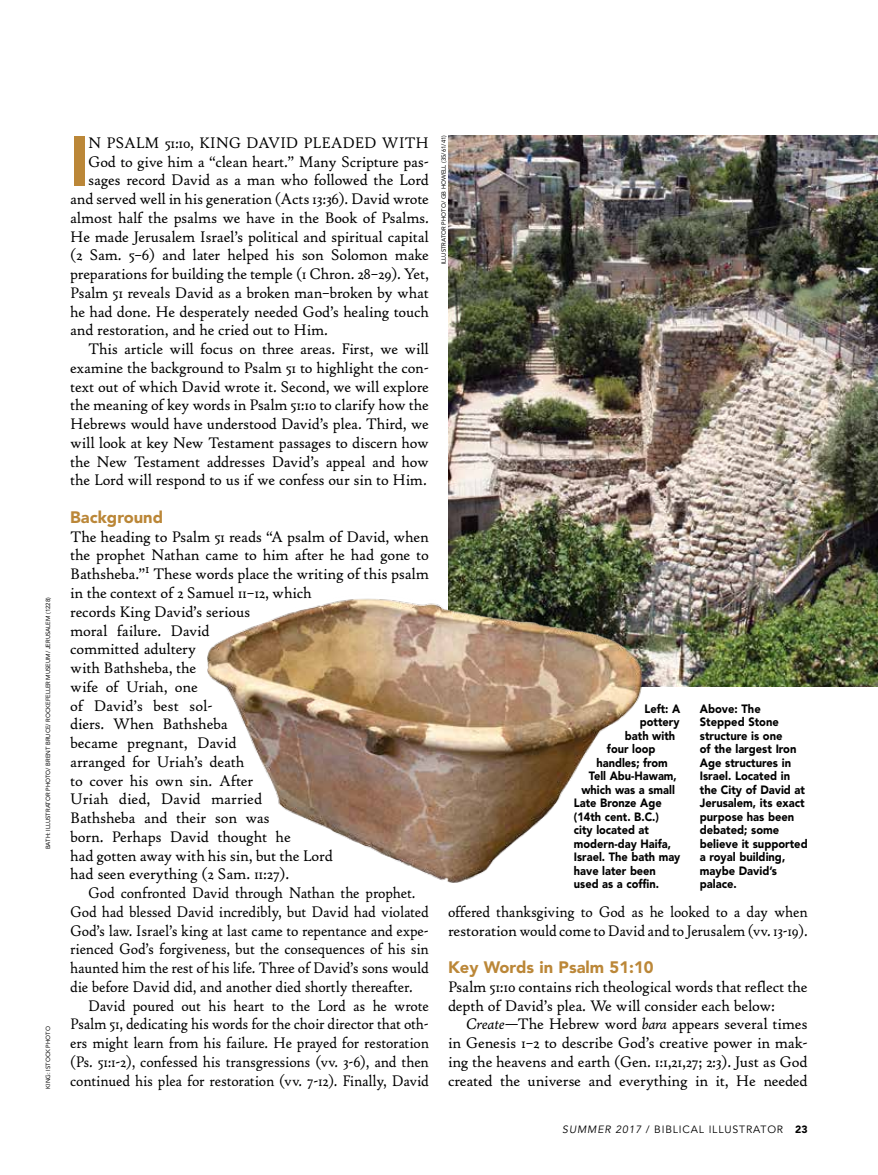
<style>
.page{position:relative;width:878px;height:1175px;background:#fff}
.page>*{position:absolute;margin:0;border:0;box-sizing:border-box;transform-origin:0 0}
.t1{font:700 condensed 68.4px "Univers LT Std";color:#bb8738}
.t2{font:16.5px "Hightower Text Roman";letter-spacing:-.015em;color:#000;scale:.94 1}
.t3{font:16.5px/18.8px "Hightower Text Roman";letter-spacing:-.015em;color:#000;scale:.95 1}
.t4{font:16.5px/18.8px "Hightower Text Roman";letter-spacing:-.015em;color:#000;scale:.9 1}
.t5{font:900 16.5px "Avenir LT Std";color:#bb8738}
.t6{font:900 12px/13.5px "Avenir LT Std";color:#000;scale:.93 1}
.t7{font:900 12px "Avenir LT Std";color:#000;scale:.92 1}
.t8{font:10.5px "Avenir LT Std";letter-spacing:.08em;color:#000}
.t9{font:6px "Avenir LT Std";color:#000}
.s1{font-family:"Hightower Text";font-style:italic}
.s2{font-style:italic}
.s3{font-weight:900}
</style>
<div class="page">
<img style="left:448px;top:135px;width:430px;height:551px">
<img style="left:207px;top:584px;width:451px;height:299px">
<p class="t9" style="left:45px;top:849px;width:253px;rotate:-90deg">BATH: ILLUSTRATOR PHOTO/ BRENT BRUCE/ ROCKEFELLER MUSEUM/ JERUSALEM (1228)</p>
<p class="t9" style="left:45px;top:1088px;width:64px;rotate:-90deg">KING: ISTOCK PHOTO</p>
<h1 class="t1" style="left:70px;top:119px;width:21px">I</h1>
<p class="t2" style="left:88px;top:133px;width:364px">N PSALM 51:10, KING DAVID PLEADED WITH</p>
<p class="t2" style="left:88px;top:152px;width:364px">God to give him a “clean heart.” Many Scripture pas-</p>
<p class="t2" style="left:88px;top:170px;width:364px">sages record David as a man who followed the Lord</p>
<p class="t2" style="left:70px;top:189px;width:383px">and served well in his generation (Acts 13:36). David wrote</p>
<p class="t2" style="left:70px;top:208px;width:383px">almost half the psalms we have in the Book of Psalms.</p>
<p class="t2" style="left:70px;top:227px;width:383px">He made Jerusalem Israel’s political and spiritual capital</p>
<p class="t2" style="left:70px;top:245px;width:383px">(2 Sam. 5–6) and later helped his son Solomon make</p>
<p class="t2" style="left:70px;top:264px;width:383px">preparations for building the temple (1 Chron. 28–29). Yet,</p>
<p class="t2" style="left:70px;top:283px;width:383px">Psalm 51 reveals David as a broken man–broken by what</p>
<p class="t2" style="left:70px;top:302px;width:383px">he had done. He desperately needed God’s healing touch</p>
<p class="t2" style="left:70px;top:320px;width:275px">and restoration, and he cried out to Him.</p>
<p class="t2" style="left:88px;top:339px;width:364px">This article will focus on three areas. First, we will</p>
<p class="t2" style="left:70px;top:358px;width:383px">examine the background to Psalm 51 to highlight the con-</p>
<p class="t2" style="left:70px;top:377px;width:383px">text out of which David wrote it. Second, we will explore</p>
<p class="t2" style="left:70px;top:395px;width:383px">the meaning of key words in Psalm 51:10 to clarify how the</p>
<p class="t2" style="left:70px;top:414px;width:383px">Hebrews would have understood David’s plea. Third, we</p>
<p class="t2" style="left:70px;top:433px;width:383px">will look at key New Testament passages to discern how</p>
<p class="t2" style="left:70px;top:452px;width:383px">the New Testament addresses David’s appeal and how</p>
<p class="t2" style="left:70px;top:470px;width:381px">the Lord will respond to us if we confess our sin to Him.</p>
<p class="t5" style="left:70px;top:507px;width:94px">Background</p>
<p class="t3" style="left:70px;top:527px;width:379px">The heading to Psalm 51 reads “A psalm of David, when the prophet Nathan came to him after he had gone to<br>Bathsheba.”<sup>1</sup> These words place the writing of this psalm in the context of 2 Samuel 11–12, which<br>records King David’s serious<br>moral failure. David<br>committed adultery<br>with Bathsheba, the<br>wife of Uriah, one<br>of David’s best sol-<br>diers. When Bathsheba<br>became pregnant, David<br>arranged for Uriah’s death<br>to cover his own sin. After<br>Uriah died, David married<br>Bathsheba and their son was<br>born. Perhaps David thought he<br>had gotten away with his sin, but the Lord<br>had seen everything (2 Sam. 11:27).</p>
<p class="t4" style="left:88px;top:883px;width:365px">God confronted David through Nathan the prophet.</p>
<p class="t4" style="left:70px;top:902px;width:400px">God had blessed David incredibly, but David had violated</p>
<p class="t4" style="left:70px;top:921px;width:400px">God’s law. Israel’s king at last came to repentance and expe-</p>
<p class="t4" style="left:70px;top:939px;width:400px">rienced God’s forgiveness, but the consequences of his sin</p>
<p class="t4" style="left:70px;top:958px;width:400px">haunted him the rest of his life. Three of David’s sons would</p>
<p class="t4" style="left:70px;top:977px;width:382px">die before David did, and another died shortly thereafter.</p>
<p class="t4" style="left:88px;top:996px;width:380px">David poured out his heart to the Lord as he wrote</p>
<p class="t4" style="left:70px;top:1014px;width:400px">Psalm 51, dedicating his words for the choir director that oth-</p>
<p class="t4" style="left:70px;top:1033px;width:400px">ers might learn from his failure. He prayed for restoration</p>
<p class="t4" style="left:70px;top:1052px;width:400px">(Ps. 51:1‑2), confessed his transgressions (vv. 3‑6), and then</p>
<p class="t4" style="left:70px;top:1071px;width:400px">continued his plea for restoration (vv. 7‑12). Finally, David</p>
<p class="t9" style="left:440px;top:264px;width:131px;rotate:-90deg">ILLUSTRATOR PHOTO/ GB HOWELL (35/61/41)</p>
<p class="t7" style="left:644px;top:701px;width:41px">Left: A</p>
<p class="t7" style="left:640px;top:714px;width:45px">pottery</p>
<p class="t7" style="left:625px;top:728px;width:56px">bath with</p>
<p class="t7" style="left:607px;top:741px;width:54px">four loop</p>
<p class="t7" style="left:596px;top:755px;width:79px">handles; from</p>
<p class="t7" style="left:589px;top:768px;width:97px">Tell Abu-Hawam,</p>
<p class="t7" style="left:581px;top:782px;width:103px">which was a small</p>
<p class="t7" style="left:574px;top:795px;width:97px">Late Bronze Age</p>
<p class="t7" style="left:574px;top:809px;width:94px">(14th cent. B.C.)</p>
<p class="t7" style="left:574px;top:822px;width:83px">city located at</p>
<p class="t7" style="left:574px;top:836px;width:107px">modern-day Haifa,</p>
<p class="t7" style="left:574px;top:849px;width:117px">Israel. The bath may</p>
<p class="t7" style="left:574px;top:863px;width:91px">have later been</p>
<p class="t7" style="left:574px;top:876px;width:94px">used as a coffin.</p>
<p class="t6" style="left:699px;top:701px;width:117px">Above: The<br>Stepped Stone structure is one<br>of the largest Iron<br>Age structures in<br>Israel. Located in the City of David at<br>Jerusalem, its exact purpose has been debated; some believe it supported a royal building, maybe David’s palace.</p>
<p class="t4" style="left:448px;top:902px;width:401px">offered thanksgiving to God as he looked to a day when restoration would come to David and to Jerusalem (vv. 13‑19).</p>
<p class="t5" style="left:448px;top:957px;width:207px">Key Words in Psalm 51:10</p>
<p class="t3" style="left:448px;top:977px;width:380px">Psalm 51:10 contains rich theological words that reflect the depth of David’s plea. We will consider each below:</p>
<p class="t3" style="left:448px;top:1014px;width:380px;text-align:justify;text-indent:18px"><span class="s1">Create</span>—The Hebrew word <span class="s1">bara</span> appears several times in Genesis 1–2 to describe God’s creative power in mak&shy;ing the heavens and earth (Gen. 1:1,21,27; 2:3). Just as God created the universe and everything in it, He needed</p>
<p class="t8" style="left:562px;top:1122px;width:247px"><span class="s2">SUMMER 2017</span> / BIBLICAL ILLUSTRATOR <span class="s3">23</span></p>
</div>
